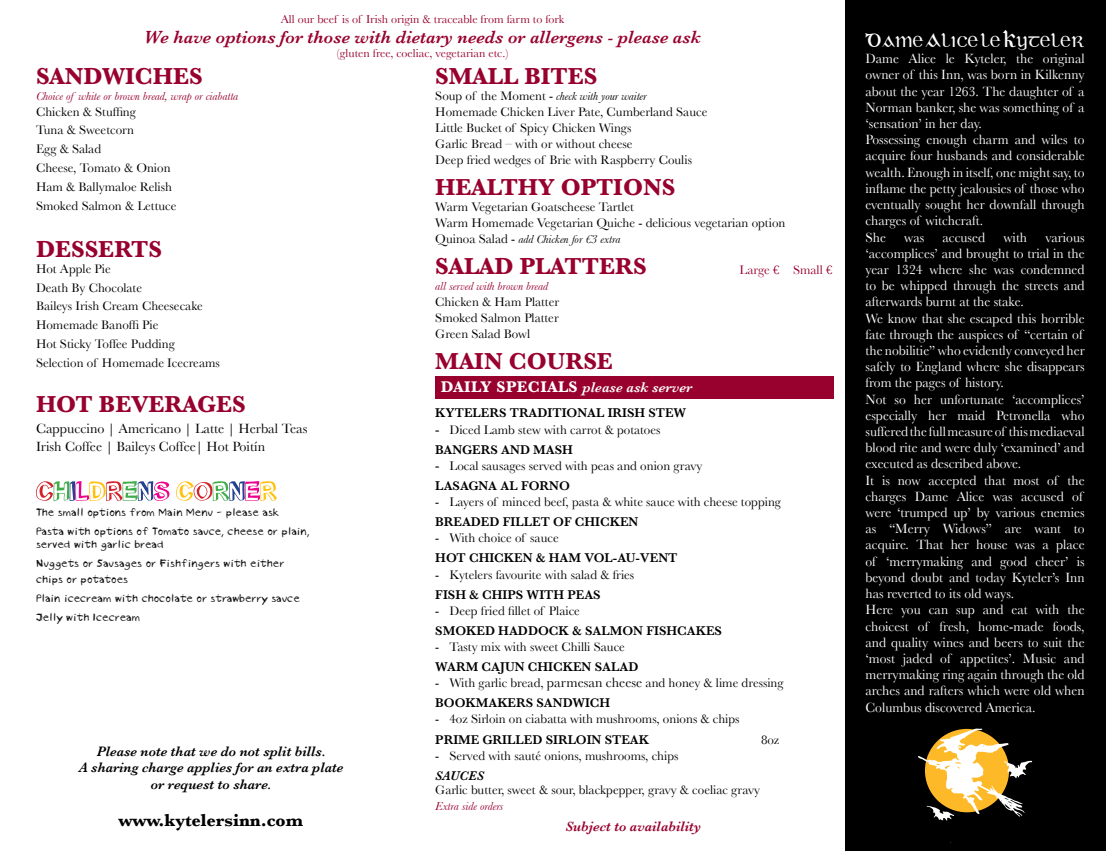
<style>
.page{position:relative;width:1106px;height:851px;background:#fff}
.page>*{position:absolute;margin:0;border:0;box-sizing:border-box;transform-origin:0 0}
.t1{font:700 24px "Baskerville";color:#98002e}
.t2{font:24px "Duibhlinn";color:#fff}
.t3{font:italic 600 18px "Baskerville";color:#98002e}
.t4{font:700 18px "Baskerville";color:#000}
.t5{font:italic 600 14.3px "Baskerville";color:#fff}
.t6{font:14px/16.2px "Baskerville";color:#fff}
.t7{font:italic 600 14px/16.8px "Baskerville";color:#000;text-align:center}
.t8{font:14px/18px "Baskerville";color:#000}
.t9{font:italic 600 14px "Baskerville";color:#98002e}
.t10{font:13px/18.8px "Baskerville";color:#000}
.t11{font:600 13px "Baskerville";color:#000}
.t12{font:13px "Baskerville";color:#98002e}
.t13{font:italic 600 13px "Baskerville";color:#000}
.t14{font:12px "Baskerville";color:#98002e}
.t15{font:italic 12px "Baskerville";color:#98002e}
.t16{font:italic 12px "Baskerville";color:#000}
.t17{font:11px/18.9px "pastel";color:#000}
.s1{font-style:normal;font-size:13px}
.s2{font-size:14px}
.s3{font-weight:600}
.s4{font-weight:700;font-style:normal;font-size:16px}
</style>
<div class="page">
<div style="left:845px;top:0;width:261px;height:850px;background:#000"></div>
<svg style="left:36px;top:481px;width:133px;height:20px"></svg>
<svg style="left:176px;top:481px;width:101px;height:20px"></svg>
<svg style="left:918px;top:728px;width:114px;height:92px"></svg>
<div style="left:435px;top:375px;width:399px;height:23px;background:#98002e"></div>
<p class="t14" style="left:281px;top:12px;width:285px">All our beef is of Irish origin &amp; traceable from farm to fork</p>
<p class="t3" style="left:144px;top:27px;width:558px">We have options for those with dietary needs or allergens - please ask</p>
<p class="t14" style="left:337px;top:46px;width:173px">(gluten free, coeliac, vegetarian etc.)</p>
<h1 class="t1" style="left:36px;top:59px;width:168px">SANDWICHES</h1>
<p class="t15" style="left:36px;top:89px;width:204px">Choice of white or brown bread, wrap or ciabatta</p>
<p class="t10" style="left:36px;top:102px;width:142px">Chicken &amp; Stuffing<br>Tuna &amp; Sweetcorn<br>Egg &amp; Salad<br>Cheese, Tomato &amp; Onion<br>Ham &amp; Ballymaloe Relish<br>Smoked Salmon &amp; Lettuce</p>
<h1 class="t1" style="left:36px;top:232px;width:127px">DESSERTS</h1>
<p class="t10" style="left:36px;top:259px;width:185px">Hot Apple Pie<br>Death By Chocolate<br>Baileys Irish Cream Cheesecake<br>Homemade Banoffi Pie<br>Hot Sticky Toffee Pudding<br>Selection of Homemade Icecreams</p>
<h1 class="t1" style="left:36px;top:387px;width:211px">HOT BEVERAGES</h1>
<p class="t8" style="left:36px;top:419px;width:273px">Cappuccino | Americano | Latte | Herbal Teas<br>Irish Coffee | Baileys Coffee| Hot Poitín</p>
<p class="t17" style="left:36px;top:504px;width:275px">The small options from Main Menu - please ask<br>Pasta with options of Tomato sauce, cheese or plain,</p>
<p class="t17" style="left:36px;top:536px;width:250px">served with garlic bread<br>Nuggets or Sausages or Fishfingers with either</p>
<p class="t17" style="left:36px;top:570px;width:265px">chips or potatoes<br>Plain icecream with chocolate or strawberry sauce<br>Jelly with Icecream</p>
<p class="t7" style="left:79px;top:742px;width:266px">Please note that we do not split bills.<br>A sharing charge applies for an extra plate or request to share.</p>
<h1 class="t1" style="left:435px;top:59px;width:164px">SMALL BITES</h1>
<p class="t16" style="left:435px;top:89px;width:213px"><span class="s1">Soup of the Moment -</span> check with your waiter</p>
<p class="t10" style="left:435px;top:103px;width:273px;line-height:16px">Homemade Chicken Liver Pate, Cumberland Sauce Little Bucket of Spicy Chicken Wings<br>Garlic Bread – with or without cheese<br>Deep fried wedges of Brie with Raspberry Coulis</p>
<h1 class="t1" style="left:435px;top:170px;width:241px">HEALTHY OPTIONS</h1>
<p class="t10" style="left:435px;top:198px;width:351px;line-height:16px">Warm Vegetarian Goatscheese Tartlet<br>Warm Homemade Vegetarian Quiche - delicious vegetarian option</p>
<p class="t16" style="left:435px;top:232px;width:187px"><span class="s1">Quinoa Salad -</span> add Chicken for €3 extra</p>
<h1 class="t1" style="left:435px;top:249px;width:213px">SALAD PLATTERS</h1>
<p class="t12" style="left:739px;top:262px;width:94px">Large € Small €</p>
<p class="t15" style="left:435px;top:279px;width:114px">all served with brown bread</p>
<p class="t10" style="left:435px;top:293px;width:125px;line-height:16px;text-align:justify">Chicken &amp; Ham Platter Smoked Salmon Platter Green Salad Bowl</p>
<h1 class="t1" style="left:435px;top:344px;width:179px">MAIN COURSE</h1>
<p class="t11" style="left:435px;top:405px;width:252px">KYTELERS TRADITIONAL IRISH STEW</p>
<p class="t10" style="left:435px;top:419px;width:227px;line-height:20px"><span class="s2">-</span> Diced Lamb stew with carrot &amp; potatoes<br><span class="s3">BANGERS AND MASH</span></p>
<p class="t10" style="left:435px;top:456px;width:268px;line-height:20px"><span class="s2">-</span> Local sausages served with peas and onion gravy<br><span class="s3">LASAGNA AL FORNO</span></p>
<p class="t10" style="left:435px;top:492px;width:347px">- Layers of minced beef, pasta &amp; white sauce with cheese topping</p>
<p class="t11" style="left:435px;top:514px;width:205px">BREADED FILLET OF CHICKEN</p>
<p class="t10" style="left:435px;top:528px;width:125px">- With choice of sauce</p>
<p class="t11" style="left:435px;top:550px;width:244px">HOT CHICKEN &amp; HAM VOL-AU-VENT</p>
<p class="t10" style="left:435px;top:564px;width:200px">- Kytelers favourite with salad &amp; fries</p>
<p class="t11" style="left:435px;top:586px;width:167px">FISH &amp; CHIPS WITH PEAS</p>
<p class="t10" style="left:435px;top:600px;width:146px">- Deep fried fillet of Plaice</p>
<p class="t11" style="left:435px;top:622px;width:288px">SMOKED HADDOCK &amp; SALMON FISHCAKES</p>
<p class="t10" style="left:435px;top:636px;width:191px">- Tasty mix with sweet Chilli Sauce</p>
<p class="t11" style="left:435px;top:658px;width:205px">WARM CAJUN CHICKEN SALAD</p>
<p class="t10" style="left:435px;top:672px;width:350px;line-height:20px">- With garlic bread, <span class="s2">parmesan cheese</span> and honey &amp; lime dressing<br><span class="s3">BOOKMAKERS SANDWICH</span></p>
<p class="t10" style="left:435px;top:708px;width:306px">- 4oz Sirloin on ciabatta with mushrooms, onions &amp; chips</p>
<p class="t11" style="left:435px;top:732px;width:215px">PRIME GRILLED SIRLOIN STEAK</p>
<p class="t10" style="left:761px;top:730px;width:20px">8oz</p>
<p class="t10" style="left:435px;top:746px;width:245px">- Served with sauté onions, mushrooms, chips</p>
<p class="t13" style="left:435px;top:768px;width:50px">SAUCES</p>
<p class="t10" style="left:435px;top:780px;width:326px">Garlic butter, sweet &amp; sour, blackpepper, gravy &amp; coeliac gravy</p>
<p class="t15" style="left:435px;top:799px;width:70px">Extra side orders</p>
<p class="t5" style="left:441px;top:379px;width:253px"><span class="s4">DAILY SPECIALS</span> please ask server</p>
<p class="t4" style="left:118px;top:807px;width:186px">www.kytelersinn.com</p>
<p class="t9" style="left:565px;top:817px;width:137px">Subject to availability</p>
<h1 class="t2" style="left:865px;top:27px;width:221px">Dame Alice le Kyteler</h1>
<p class="t6" style="left:865px;top:50px;width:221px">Dame Alice le Kyteler, the original owner of this Inn, was born in Kilkenny about the year 1263. The daughter of a Norman banker, she was something of a ‘sensation’ in her day.<br>Possessing enough charm and wiles to acquire four husbands and considerable wealth. Enough in itself, one might say, to inflame the petty jealousies of those who eventually sought her downfall through charges of witchcraft.<br>She</p>
<p class="t6" style="left:865px;top:229px;width:221px;text-indent:180px">various ‘accomplices’ and brought to trial in the year 1324 where she was condemned to be whipped through the streets and afterwards burnt at the stake.<br>We know that she escaped this horrible fate through the auspices of “certain of the nobilitie” who evidently conveyed her safely to England where she disappears from the pages of history.<br>Not so her unfortunate ‘accomplices’ especially her maid Petronella who suffered the full measure of this mediaeval blood rite and were duly ‘examined’ and executed as described above.<br>It is now accepted that most of the charges Dame Alice was accused of were ‘trumped up’ by various enemies as “Merry Widows” are want to acquire. That her house was a place of ‘merrymaking and good cheer’ is beyond doubt and today Kyteler’s Inn has reverted to its old ways.<br>Here you can sup and eat with the choicest of fresh, home-made foods, and quality wines and beers to suit the ‘most jaded of appetites’. Music and merrymaking ring again through the old arches and rafters which were old when Columbus discovered America.</p>
<p class="t6" style="left:904px;top:229px;width:22px">was</p>
<p class="t6" style="left:942px;top:229px;width:44px">accused</p>
<p class="t6" style="left:1003px;top:229px;width:25px">with</p>
</div>
